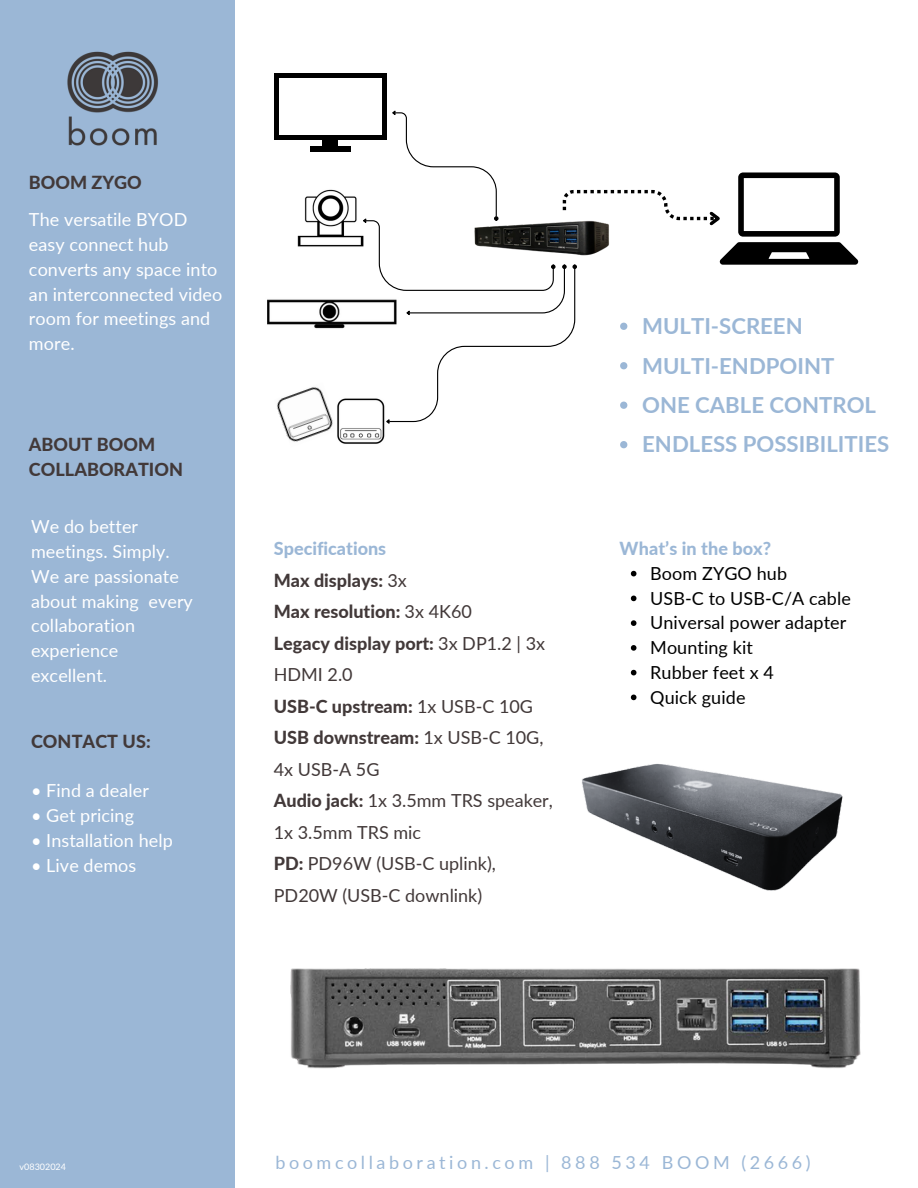
<style>
.page{position:relative;width:918px;height:1188px;background:#fff}
.page>*{position:absolute;margin:0;border:0;box-sizing:border-box;transform-origin:0 0}
.t1{font:700 22.2px "Lato";color:#9bb7d6}
.t2{font:18px/24.8px "Lato";letter-spacing:.005em;color:#fff}
.t3{font:18px/31.5px "Lato";color:#423939}
.t4{font:18px "Lato";letter-spacing:.005em;color:#000}
.t5{font:800 18px/24.8px "Lato";color:#423939}
.t6{font:18px "Lato";letter-spacing:.2em;color:#9bb7d6}
.t7{font:800 18px "Lato";letter-spacing:.005em;color:#9bb7d6}
.t8{font:9px "Lato";color:#fff}
.s1{font-weight:800;color:#9bb7d6}
.s2{font-weight:800}
</style>
<div class="page">
<div style="left:0;top:0;width:235px;height:1188px;background:#9bb7d6"></div>
<hr style="left:274px;top:74px;width:112px;height:4px;background:#000">
<div style="left:322px;top:140px;width:16px;height:7px;background:#000"></div>
<div style="left:310px;top:147px;width:40px;height:5px;background:#000"></div>
<div style="left:274px;top:135px;width:112px;height:5px;background:#000"></div>
<hr style="left:274px;top:74px;width:4px;height:66px;background:#000">
<hr style="left:382px;top:74px;width:4px;height:66px;background:#000">
<img style="left:267px;top:299px;width:95px;height:30px">
<img style="left:297px;top:189px;width:65px;height:58px">
<img style="left:277px;top:387px;width:56px;height:55px">
<img style="left:337px;top:398px;width:48px;height:46px">
<svg style="left:631px;top:571px;width:5px;height:5px"></svg>
<svg style="left:631px;top:596px;width:5px;height:5px"></svg>
<svg style="left:631px;top:620px;width:5px;height:6px"></svg>
<svg style="left:631px;top:645px;width:5px;height:6px"></svg>
<svg style="left:631px;top:670px;width:5px;height:5px"></svg>
<svg style="left:631px;top:695px;width:5px;height:5px"></svg>
<svg style="left:362px;top:110px;width:496px;height:315px"></svg>
<svg style="left:620px;top:441px;width:7px;height:7px"></svg>
<img style="left:290px;top:968px;width:571px;height:101px">
<img style="left:582px;top:763px;width:261px;height:128px">
<img style="left:67px;top:51px;width:91px;height:95px">
<p class="t5" style="left:29px;top:169px;width:114px">BOOM ZYGO</p>
<p class="t2" style="left:29px;top:207px;width:195px">The versatile BYOD easy connect hub converts any space into an interconnected video room for meetings and more.</p>
<p class="t5" style="left:29px;top:432px;width:156px">ABOUT BOOM<br>COLLABORATION</p>
<p class="t2" style="left:31px;top:514px;width:163px">We do better meetings. Simply.<br>We are passionate about making every collaboration experience excellent.</p>
<h2 class="t5" style="left:31px;top:728px;width:121px">CONTACT US:</h2>
<h4 class="t2" style="left:31px;top:778px;width:119px">• Find a dealer</h4>
<h4 class="t2" style="left:31px;top:803px;width:105px">• Get pricing</h4>
<h4 class="t2" style="left:31px;top:827px;width:143px">• Installation help</h4>
<h4 class="t2" style="left:31px;top:852px;width:107px">• Live demos</h4>
<p class="t3" style="left:274px;top:532px;width:281px"><span class="s1">Specifications<br></span><span class="s2">Max displays:</span> 3x<br><span class="s2">Max resolution:</span> 3x 4K60<br><span class="s2">Legacy display port:</span> 3x DP1.2 | 3x<br>HDMI 2.0<br><span class="s2">USB-C upstream:</span> 1x USB-C 10G<br><span class="s2">USB downstream:</span> 1x USB-C 10G,<br>4x USB-A 5G<br><span class="s2">Audio jack:</span> 1x 3.5mm TRS speaker,<br>1x 3.5mm TRS mic<br><span class="s2">PD:</span> PD96W (USB-C uplink),<br>PD20W (USB-C downlink)</p>
<p class="t1" style="left:642px;top:312px;width:162px">MULTI-SCREEN</p>
<p class="t1" style="left:642px;top:352px;width:194px">MULTI-ENDPOINT</p>
<p class="t1" style="left:642px;top:391px;width:235px">ONE CABLE CONTROL</p>
<p class="t1" style="left:642px;top:431px;width:249px">ENDLESS POSSIBILITIES</p>
<p class="t7" style="left:620px;top:537px;width:153px">What’s in the box?</p>
<p class="t4" style="left:650px;top:562px;width:138px">Boom ZYGO hub</p>
<p class="t4" style="left:650px;top:587px;width:202px">USB-C to USB-C/A cable</p>
<p class="t4" style="left:650px;top:612px;width:198px">Universal power adapter</p>
<p class="t4" style="left:650px;top:636px;width:104px">Mounting kit</p>
<h4 class="t4" style="left:650px;top:661px;width:125px">Rubber feet x 4</h4>
<h3 class="t4" style="left:650px;top:686px;width:97px">Quick guide</h3>
<p class="t8" style="left:20px;top:1161px;width:48px">v08302024</p>
<p class="t6" style="left:275px;top:1151px;width:537px">boomcollaboration.com | 888 534 BOOM (2666)</p>
</div>
